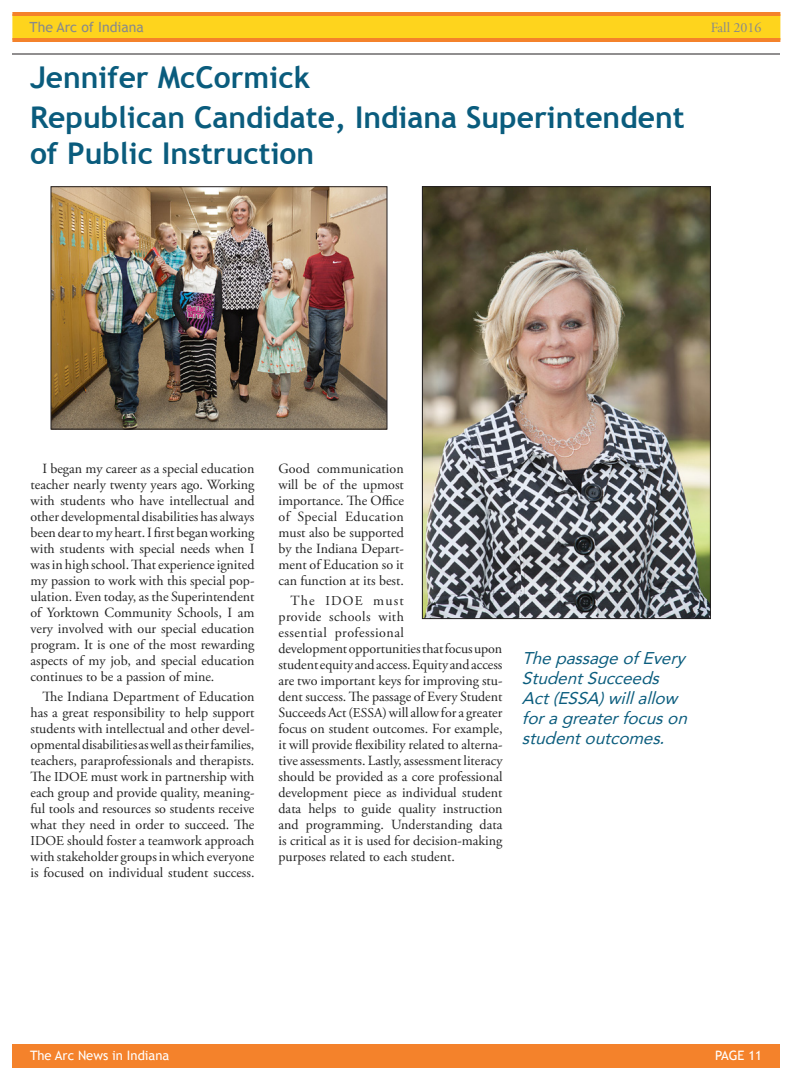
<style>
.page{position:relative;width:792px;height:1080px;background:#fff}
.page>*{position:absolute;margin:0;border:0;box-sizing:border-box;transform-origin:0 0}
.t1{font:700 30px/40px "Trebuchet MS";color:#0a5c7d}
.t2{font:italic 17px/20px "Avenir";color:#0a5c7d}
.t3{font:14px/16px "Adobe Garamond Pro";color:#222;text-align:justify}
.t4{font:14px "Trebuchet MS";color:#87898c}
.t5{font:14px "Adobe Garamond Pro";color:#87898c}
.t6{font:13px "Trebuchet MS";color:#fff}
.s1{font-size:13.5px}
</style>
<div class="page">
<div style="left:12px;top:14px;width:768px;height:26px;background:#fed41d"></div>
<hr style="left:12px;top:38px;width:768px;height:4px;background:#f4822b">
<hr style="left:12px;top:12px;width:768px;height:4px;background:#f4822b">
<div style="left:12px;top:1044px;width:768px;height:24px;background:#f4822b"></div>
<hr style="left:12px;top:54px;width:768px;height:1px;background:#231f20">
<img style="left:52px;top:188px;width:334px;height:240px">
<div style="left:50px;top:186px;width:338px;height:244px;border:1px solid #231f20"></div>
<img style="left:424px;top:188px;width:285px;height:429px">
<div style="left:422px;top:186px;width:289px;height:433px;border:1px solid #231f20"></div>
<p class="t4" style="left:30px;top:19px;width:116px">The Arc of Indiana</p>
<p class="t5" style="left:711px;top:19px;width:52px">Fall 2016</p>
<h1 class="t1" style="left:30px;top:57px;width:656px">Jennifer McCormick<br>Republican Candidate, Indiana Superintendent</h1>
<h1 class="t1" style="left:30px;top:133px;width:286px">of Public Instruction</h1>
<p class="t3" style="left:31px;top:461px;width:226px;text-indent:12px">I began my career as a special education teacher nearly twenty years ago. Working with students who have intellectual and other developmental disabilities has always been dear to my heart. I first began working with students with special needs when I was in high school. That experience ignited my passion to work with this special pop&shy;ulation. Even today, as the Superintendent of Yorktown Community Schools, I am very involved with our special education program. It is one of the most rewarding aspects of my job, and special education continues to be a passion of mine.</p>
<p class="t3" style="left:30px;top:689px;width:226px;text-indent:12px">The Indiana Department of Education has a great responsibility to help support students with intellectual and other devel&shy;opmental disabilities as well as their families, teachers, paraprofessionals and therapists.<br>The <span class="s1">IDOE</span> must work in partnership with each group and provide quality, meaning&shy;ful tools and resources so students receive what they need in order to succeed. The <span class="s1">IDOE</span> should foster a teamwork approach with stakeholder groups in which everyone is focused on individual student success.</p>
<p class="t3" style="left:278px;top:461px;width:127px">Good communication will be of the upmost importance. The Office of Special Education must also be supported by the Indiana Depart&shy;ment of Education so it can function at its best.</p>
<p class="t3" style="left:278px;top:593px;width:226px;text-align:left;text-indent:12px">The <span class="s1">IDOE</span> must<br>provide schools with<br>essential professional<br>development opportunities that focus upon student equity and access. Equity and access are two important keys for improving stu&shy;dent success. The passage of Every Student Succeeds Act (<span class="s1">ESSA</span>) will allow for a greater focus on student outcomes. For example, it will provide flexibility related to alterna&shy;tive assessments. Lastly, assessment literacy should be provided as a core professional development piece as individual student data helps to guide quality instruction and programming. Understanding data is critical as it is used for decision-making purposes related to each student.</p>
<p class="t2" style="left:522px;top:648px;width:169px">The passage of Every<br>Student Succeeds<br>Act (ESSA) will allow for a greater focus on student outcomes.</p>
<p class="t6" style="left:30px;top:1048px;width:141px">The Arc News in Indiana</p>
<p class="t6" style="left:715px;top:1048px;width:48px">PAGE 11</p>
</div>
